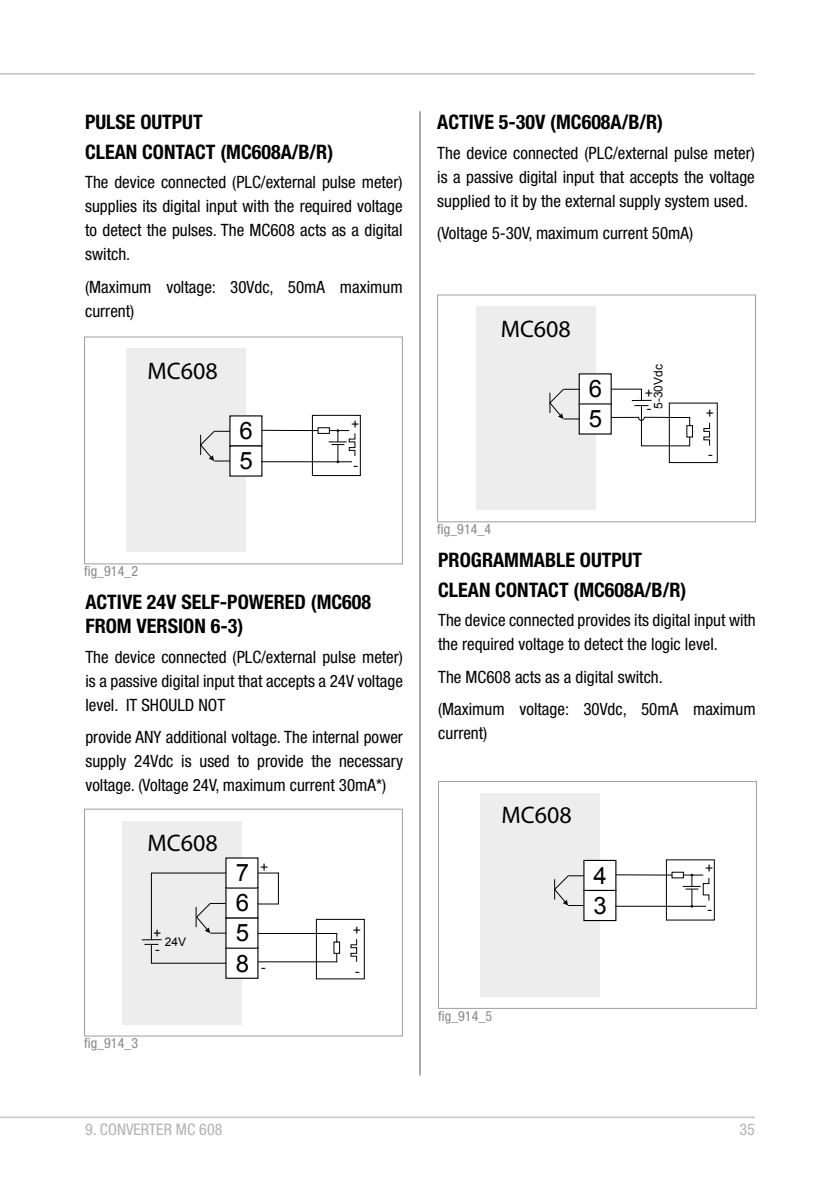
<style>
.page{position:relative;width:840px;height:1191px;background:#fff}
.page>*{position:absolute;margin:0;border:0;box-sizing:border-box;transform-origin:0 0}
.t1{font:24px "Myriad Pro";color:#000}
.t2{font:24px/30px "Arial";color:#000}
.t3{font:700 condensed 20px/29.6px "Helvetica Neue";color:#000}
.t4{font:condensed 17px/24px "Helvetica Neue";color:#000;text-align:justify}
.t5{font:condensed 16px "Helvetica Neue";color:#b3b2b2}
.t6{font:condensed 14px "Helvetica Neue";color:#878787}
.t7{font:14px/15px "Arial";color:#000}
.t8{font:12px "Arial";color:#000}
</style>
<div class="page">
<hr style="left:420px;top:111px;width:1px;height:964px;background:#9d9d9c">
<hr style="left:419px;top:111px;width:1px;height:964px;background:#9d9d9c">
<div style="left:126px;top:349px;width:120px;height:203px;background:#ededed"></div>
<div style="left:230px;top:416px;width:32px;height:30px;background:#fff"></div>
<div style="left:230px;top:446px;width:32px;height:30px;background:#fff"></div>
<div style="left:229px;top:445px;width:33px;height:31px;border:1px solid #000"></div>
<svg style="left:200px;top:430px;width:30px;height:31px"></svg>
<div style="left:312px;top:415px;width:48px;height:61px;border:1px solid #000"></div>
<hr style="left:262px;top:430px;width:50px;height:1px;background:#000">
<hr style="left:261px;top:461px;width:51px;height:1px;background:#000">
<svg style="left:312px;top:427px;width:43px;height:36px"></svg>
<div style="left:84px;top:337px;width:318px;height:227px;border:1px solid #9d9d9c"></div>
<div style="left:475px;top:307px;width:120px;height:203px;background:#ededed"></div>
<div style="left:579px;top:374px;width:31px;height:30px;background:#fff"></div>
<div style="left:578px;top:373px;width:33px;height:31px;border:1px solid #000"></div>
<div style="left:579px;top:404px;width:31px;height:30px;background:#fff"></div>
<div style="left:578px;top:403px;width:33px;height:31px;border:1px solid #000"></div>
<svg style="left:549px;top:388px;width:30px;height:31px"></svg>
<div style="left:668px;top:402px;width:49px;height:61px;border:1px solid #000"></div>
<svg style="left:703px;top:428px;width:6px;height:13px"></svg>
<svg style="left:609px;top:388px;width:83px;height:59px"></svg>
<div style="left:437px;top:295px;width:318px;height:227px;border:1px solid #9d9d9c"></div>
<div style="left:122px;top:821px;width:120px;height:203px;background:#ededed"></div>
<div style="left:226px;top:888px;width:32px;height:30px;background:#fff"></div>
<div style="left:226px;top:858px;width:32px;height:30px;background:#fff"></div>
<div style="left:226px;top:948px;width:32px;height:30px;background:#fff"></div>
<div style="left:226px;top:918px;width:32px;height:30px;background:#fff"></div>
<div style="left:316px;top:919px;width:48px;height:60px;border:1px solid #000"></div>
<div style="left:257px;top:872px;width:22px;height:32px;border:1px solid #000"></div>
<svg style="left:142px;top:872px;width:85px;height:92px"></svg>
<svg style="left:350px;top:939px;width:7px;height:23px"></svg>
<hr style="left:258px;top:933px;width:58px;height:1px;background:#000">
<hr style="left:258px;top:961px;width:59px;height:1px;background:#000">
<svg style="left:316px;top:933px;width:24px;height:29px"></svg>
<div style="left:84px;top:809px;width:318px;height:227px;border:1px solid #9d9d9c"></div>
<div style="left:480px;top:793px;width:120px;height:203px;background:#ededed"></div>
<div style="left:583px;top:860px;width:32px;height:30px;background:#fff"></div>
<div style="left:583px;top:860px;width:33px;height:31px;border:1px solid #000"></div>
<div style="left:583px;top:890px;width:32px;height:30px;background:#fff"></div>
<div style="left:583px;top:890px;width:33px;height:31px;border:1px solid #000"></div>
<svg style="left:554px;top:875px;width:29px;height:31px"></svg>
<hr style="left:615px;top:874px;width:51px;height:1px;background:#000">
<hr style="left:615px;top:905px;width:51px;height:1px;background:#000">
<svg style="left:666px;top:871px;width:43px;height:36px"></svg>
<div style="left:438px;top:781px;width:318px;height:227px;border:1px solid #9d9d9c"></div>
<hr style="left:0;top:73px;width:754px;height:1px;background:#c6c6c6">
<hr style="left:0;top:74px;width:754px;height:1px;background:#c6c6c6">
<hr style="left:0;top:1116px;width:754px;height:1px;background:#c6c6c6">
<hr style="left:0;top:1117px;width:754px;height:1px;background:#c6c6c6">
<p class="t3" style="left:85px;top:107px;width:249px">PULSE OUTPUT<br>CLEAN CONTACT (MC608A/B/R)</p>
<p class="t4" style="left:85px;top:170px;width:319px">The device connected (PLC/external pulse meter) supplies its digital input with the required voltage to detect the pulses. The MC608 acts as a digital switch.</p>
<p class="t4" style="left:85px;top:275px;width:319px">(Maximum voltage: 30Vdc, 50mA maximum current)</p>
<h1 class="t1" style="left:147px;top:356px;width:72px">MC608</h1>
<h1 class="t2" style="left:239px;top:416px;width:15px">6<br>5</h1>
<p class="t7" style="left:351px;top:416px;width:10px">+</p>
<p class="t7" style="left:353px;top:457px;width:6px">-</p>
<p class="t6" style="left:84px;top:563px;width:55px">fig_914_2</p>
<p class="t3" style="left:85px;top:589px;width:287px;line-height:24px">ACTIVE 24V SELF-POWERED (MC608<br>FROM VERSION 6-3)</p>
<p class="t4" style="left:85px;top:644px;width:319px">The device connected (PLC/external pulse meter) is a passive digital input that accepts a 24V voltage level. IT SHOULD NOT</p>
<p class="t4" style="left:85px;top:725px;width:319px">provide ANY additional voltage. The internal power supply 24Vdc is used to provide the necessary voltage. (Voltage 24V, maximum current 30mA*)</p>
<h1 class="t1" style="left:147px;top:828px;width:72px">MC608</h1>
<p class="t7" style="left:153px;top:925px;width:10px">+</p>
<p class="t8" style="left:165px;top:934px;width:23px">24V</p>
<p class="t7" style="left:155px;top:941px;width:6px">-</p>
<h1 class="t2" style="left:235px;top:858px;width:15px">7</h1>
<h1 class="t2" style="left:235px;top:888px;width:15px">6</h1>
<p class="t7" style="left:260px;top:860px;width:10px">+</p>
<h1 class="t2" style="left:235px;top:918px;width:15px">5</h1>
<p class="t7" style="left:352px;top:922px;width:10px">+</p>
<h1 class="t2" style="left:235px;top:948px;width:15px">8</h1>
<p class="t7" style="left:261px;top:959px;width:6px">-</p>
<p class="t7" style="left:355px;top:963px;width:6px">-</p>
<p class="t6" style="left:84px;top:1035px;width:55px">fig_914_3</p>
<p class="t5" style="left:85px;top:1120px;width:139px">9. CONVERTER MC 608</p>
<p class="t3" style="left:437px;top:107px;width:227px">ACTIVE 5-30V (MC608A/B/R)</p>
<p class="t4" style="left:437px;top:140px;width:319px">The device connected (PLC/external pulse meter) is a passive digital input that accepts the voltage supplied to it by the external supply system used.</p>
<p class="t4" style="left:437px;top:221px;width:257px">(Voltage 5-30V, maximum current 50mA)</p>
<h1 class="t1" style="left:500px;top:314px;width:72px">MC608</h1>
<p class="t8" style="left:650px;top:409px;width:46px;rotate:-90deg">V03 - 5 cd</p>
<h1 class="t2" style="left:588px;top:374px;width:15px">6<br>5</h1>
<p class="t7" style="left:644px;top:386px;width:10px">+ -</p>
<p class="t6" style="left:437px;top:521px;width:55px">fig_914_4</p>
<p class="t7" style="left:705px;top:406px;width:10px">+</p>
<p class="t7" style="left:707px;top:447px;width:6px">-</p>
<p class="t3" style="left:438px;top:544px;width:249px">PROGRAMMABLE OUTPUT<br>CLEAN CONTACT (MC608A/B/R)</p>
<p class="t4" style="left:438px;top:608px;width:319px">The device connected provides its digital input with the required voltage to detect the logic level.</p>
<p class="t4" style="left:438px;top:660px;width:319px;line-height:32.6px">The MC608 acts as a digital switch.<br>(Maximum voltage: 30Vdc, 50mA maximum</p>
<p class="t4" style="left:438px;top:721px;width:51px">current)</p>
<h1 class="t1" style="left:501px;top:800px;width:72px">MC608</h1>
<h1 class="t2" style="left:593px;top:860px;width:15px">4<br>3</h1>
<p class="t7" style="left:704px;top:861px;width:10px">+</p>
<p class="t7" style="left:707px;top:902px;width:6px">-</p>
<p class="t6" style="left:438px;top:1007px;width:55px">fig_914_5</p>
<p class="t5" style="left:739px;top:1120px;width:17px">35</p>
</div>
